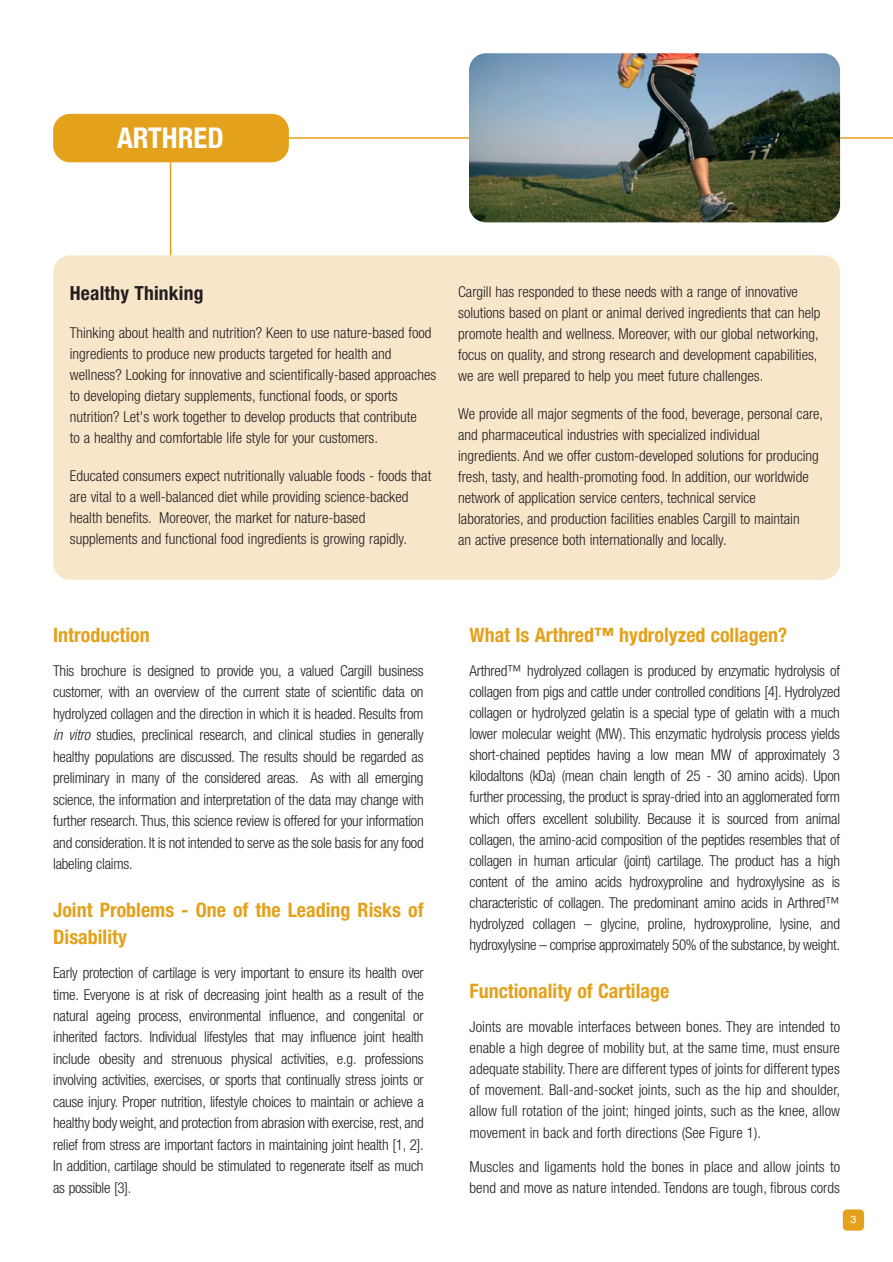
<style>
.page{position:relative;width:893px;height:1262px;background:#fff}
.page>*{position:absolute;margin:0;border:0;box-sizing:border-box;transform-origin:0 0}
.t1{font:700 condensed 28.5px "Helvetica Neue";color:#fff}
.t2{font:700 condensed 19.95px/26.7px "Helvetica Neue";color:#e4a11b}
.t3{font:700 condensed 19.5px "Helvetica Neue";letter-spacing:.01em;color:#231f20}
.t4{font:300 condensed 15px/21.5px "Helvetica Neue";color:#231f20}
.t5{font:10.5px "Helvetica";color:#fff}
.s1{font-style:italic}
</style>
<div class="page">
<div style="left:843px;top:1209px;width:21px;height:21px;background:#e4a11b;border-radius:4px"></div>
<hr style="left:170px;top:130px;width:1px;height:274px;background:#e4a11b">
<hr style="left:272px;top:137px;width:621px;height:2px;background:#e4a11b">
<img style="left:469px;top:53px;width:371px;height:169px;border-radius:17px">
<div style="left:53px;top:255px;width:787px;height:325px;background:#f8e6ca;border-radius:17px"></div>
<div style="left:53px;top:114px;width:236px;height:48px;background:#e4a11b;border-radius:17px"></div>
<h1 class="t1" style="left:117px;top:121px;width:108px">ARTHRED</h1>
<h3 class="t3" style="left:70px;top:286px;width:135px">Healthy Thinking</h3>
<p class="t4" style="left:70px;top:323px;width:368px;line-height:21px">Thinking about health and nutrition? Keen to use nature-based food ingredients to produce new products targeted for health and wellness? Looking for innovative and scientifically-based approaches to developing dietary supplements, functional foods, or sports nutrition? Let's work together to develop products that contribute<br>to a healthy and comfortable life style for your customers.</p>
<p class="t4" style="left:70px;top:466px;width:363px;line-height:21px">Educated consumers expect nutritionally valuable foods - foods that are vital to a well-balanced diet while providing science-backed health benefits. Moreover, the market for nature-based supplements and functional food ingredients is growing rapidly.</p>
<p class="t4" style="left:458px;top:282px;width:364px;line-height:21px">Cargill has responded to these needs with a range of innovative solutions based on plant or animal derived ingredients that can help promote health and wellness. Moreover, with our global networking, focus on quality, and strong research and development capabilities, we are well prepared to help you meet future challenges.</p>
<p class="t4" style="left:458px;top:404px;width:367px;line-height:21px">We provide all major segments of the food, beverage, personal care, and pharmaceutical industries with specialized individual ingredients. And we offer custom-developed solutions for producing fresh, tasty, and health-promoting food. In addition, our worldwide network of application service centers, technical service laboratories, and production facilities enables Cargill to maintain<br>an active presence both internationally and locally.</p>
<h2 class="t2" style="left:53px;top:623px;width:98px">Introduction</h2>
<p class="t4" style="left:53px;top:661px;width:372px;text-align:justify">This brochure is designed to provide you, a valued Cargill business customer, with an overview of the current state of scientific data on hydrolyzed collagen and the direction in which it is headed. Results from <span class="s1">in vitro</span> studies, preclinical research, and clinical studies in generally healthy populations are discussed. The results should be regarded as preliminary in many of the considered areas. As with all emerging science, the information and interpretation of the data may change with further research. Thus, this science review is offered for your information and consideration. It is not intended to serve as the sole basis for any food labeling claims.</p>
<h2 class="t2" style="left:53px;top:898px;width:372px">Joint Problems - One of the Leading Risks of<br>Disability</h2>
<p class="t4" style="left:53px;top:963px;width:372px;text-align:justify">Early protection of cartilage is very important to ensure its health over time. Everyone is at risk of decreasing joint health as a result of the natural ageing process, environmental influence, and congenital or inherited factors. Individual lifestyles that may influence joint health include obesity and strenuous physical activities, e.g. professions involving activities, exercises, or sports that continually stress joints or cause injury. Proper nutrition, lifestyle choices to maintain or achieve a healthy body weight, and protection from abrasion with exercise, rest, and relief from stress are important factors in maintaining joint health [1, 2].<br>In addition, cartilage should be stimulated to regenerate itself as much as possible [3].</p>
<h2 class="t2" style="left:469px;top:623px;width:320px">What Is Arthred™ hydrolyzed collagen?</h2>
<p class="t4" style="left:469px;top:661px;width:372px;text-align:justify">Arthred™ hydrolyzed collagen is produced by enzymatic hydrolysis of collagen from pigs and cattle under controlled conditions [4]. Hydrolyzed collagen or hydrolyzed gelatin is a special type of gelatin with a much lower molecular weight (MW). This enzymatic hydrolysis process yields short-chained peptides having a low mean MW of approximately 3 kilodaltons (kDa) (mean chain length of 25 - 30 amino acids). Upon further processing, the product is spray-dried into an agglomerated form which offers excellent solubility. Because it is sourced from animal collagen, the amino-acid composition of the peptides resembles that of collagen in human articular (joint) cartilage. The product has a high content of the amino acids hydroxyproline and hydroxylysine as is characteristic of collagen. The predominant amino acids in Arthred™ hydrolyzed collagen – glycine, proline, hydroxyproline, lysine, and hydroxylysine – comprise approximately 50% of the substance, by weight.</p>
<h2 class="t2" style="left:469px;top:979px;width:201px">Functionality of Cartilage</h2>
<p class="t4" style="left:469px;top:1017px;width:372px;text-align:justify">Joints are movable interfaces between bones. They are intended to enable a high degree of mobility but, at the same time, must ensure adequate stability. There are different types of joints for different types of movement. Ball-and-socket joints, such as the hip and shoulder, allow full rotation of the joint; hinged joints, such as the knee, allow movement in back and forth directions (See Figure 1).</p>
<p class="t4" style="left:469px;top:1157px;width:372px">Muscles and ligaments hold the bones in place and allow joints to bend and move as nature intended. Tendons are tough, fibrous cords</p>
<p class="t5" style="left:850px;top:1215px;width:7px">3</p>
</div>
